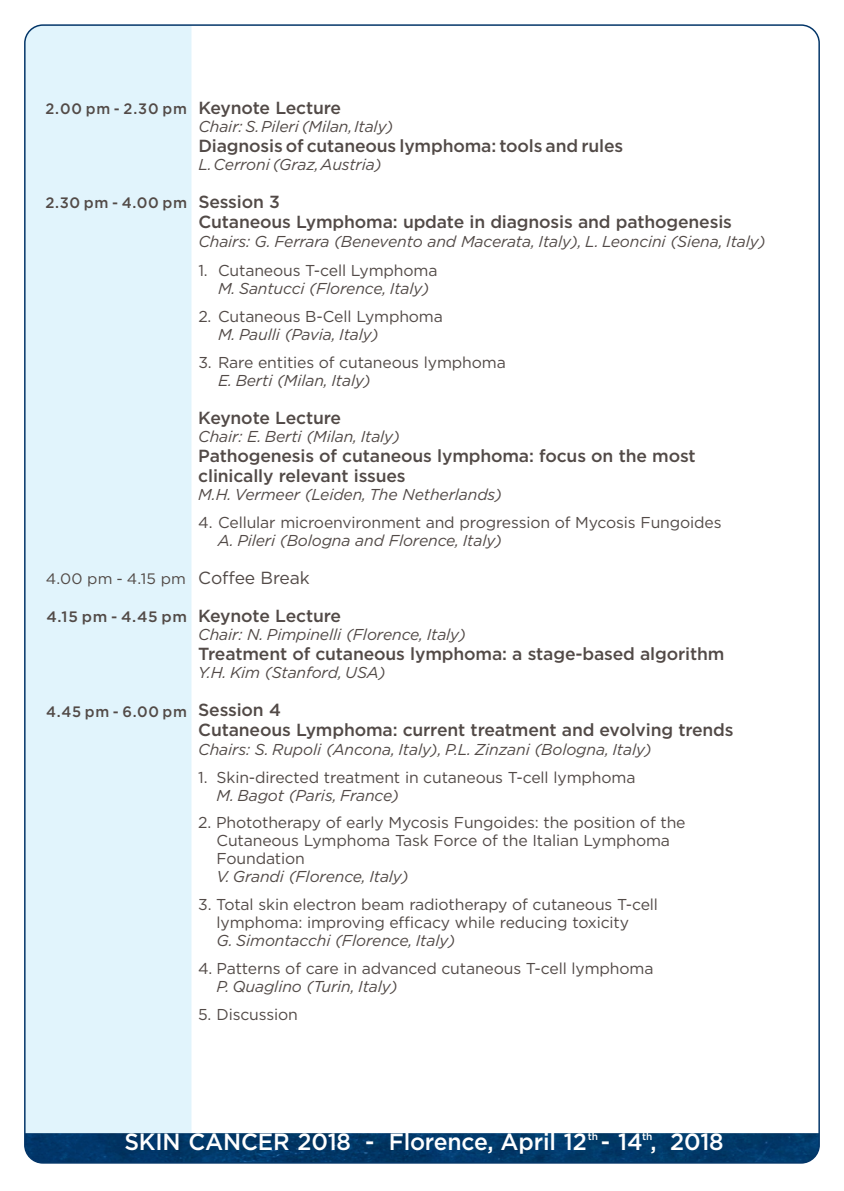
<style>
.page{position:relative;width:844px;height:1191px;background:#fff}
.page>*{position:absolute;margin:0;border:0;box-sizing:border-box;transform-origin:0 0}
.t1{font:500 23.45px "Gotham";letter-spacing:-.01em;color:#fff}
.t2{font:500 17.5px/20.1px "Gotham";letter-spacing:-.01em;color:#524a47}
.t3{font:17.5px "Gotham";letter-spacing:-.01em;color:#524a47}
.t4{font:italic 15.75px "Gotham";letter-spacing:-.01em;color:#524a47}
.t5{font:15.75px/17.8px "Gotham";letter-spacing:-.01em;color:#524a47}
.t6{font:500 15.05px "Gotham";letter-spacing:.05em;color:#524a47}
.t7{font:15.05px "Gotham";letter-spacing:.015em;color:#524a47}
.t8{font:500 10.15px "Gotham";color:#fff}
</style>
<div class="page">
<div style="left:26px;top:26px;width:165px;height:1107px;background:#e1f4fc"></div>
<img style="left:25px;top:1133px;width:794px;height:29px">
<p class="t6" style="left:45px;top:102px;width:143px">2.00 pm - 2.30 pm</p>
<p class="t6" style="left:45px;top:196px;width:143px">2.30 pm - 4.00 pm</p>
<p class="t7" style="left:46px;top:571px;width:142px">4.00 pm - 4.15 pm</p>
<p class="t6" style="left:46px;top:610px;width:142px">4.15 pm - 4.45 pm</p>
<p class="t6" style="left:46px;top:704px;width:142px">4.45 pm - 6.00 pm</p>
<p class="t2" style="left:198px;top:98px;width:144px">Keynote Lecture</p>
<p class="t4" style="left:198px;top:119px;width:196px">Chair: S.Pileri (Milan,Italy)</p>
<p class="t2" style="left:198px;top:137px;width:426px">Diagnosis of cutaneous lymphoma: tools and rules</p>
<p class="t4" style="left:198px;top:158px;width:185px">L.Cerroni (Graz,Austria)</p>
<p class="t2" style="left:198px;top:193px;width:535px">Session 3<br>Cutaneous Lymphoma: update in diagnosis and pathogenesis</p>
<p class="t4" style="left:198px;top:234px;width:568px">Chairs: G. Ferrara (Benevento and Macerata, Italy), L. Leoncini (Siena, Italy)</p>
<p class="t5" style="left:198px;top:263px;width:240px">1. Cutaneous T-cell Lymphoma</p>
<p class="t4" style="left:218px;top:282px;width:213px">M. Santucci (Florence, Italy)</p>
<p class="t5" style="left:198px;top:309px;width:246px">2. Cutaneous B-Cell Lymphoma</p>
<p class="t4" style="left:218px;top:327px;width:162px">M. Paulli (Pavia, Italy)</p>
<p class="t5" style="left:198px;top:354px;width:309px">3. Rare entities of cutaneous lymphoma</p>
<p class="t4" style="left:218px;top:373px;width:154px">E. Berti (Milan, Italy)</p>
<p class="t2" style="left:198px;top:408px;width:144px">Keynote Lecture</p>
<p class="t4" style="left:198px;top:429px;width:203px">Chair: E. Berti (Milan, Italy)</p>
<p class="t2" style="left:198px;top:447px;width:498px">Pathogenesis of cutaneous lymphoma: focus on the most clinically relevant issues</p>
<p class="t4" style="left:198px;top:488px;width:305px">M.H. Vermeer (Leiden, The Netherlands)</p>
<p class="t5" style="left:198px;top:515px;width:524px">4. Cellular microenvironment and progression of Mycosis Fungoides</p>
<p class="t4" style="left:218px;top:534px;width:285px">A. Pileri (Bologna and Florence, Italy)</p>
<p class="t3" style="left:198px;top:570px;width:113px">Coffee Break</p>
<p class="t2" style="left:198px;top:606px;width:144px">Keynote Lecture</p>
<p class="t4" style="left:198px;top:627px;width:269px">Chair: N. Pimpinelli (Florence, Italy)</p>
<p class="t2" style="left:198px;top:645px;width:527px">Treatment of cutaneous lymphoma: a stage-based algorithm</p>
<p class="t4" style="left:198px;top:666px;width:189px">Y.H. Kim (Stanford, USA)</p>
<p class="t2" style="left:198px;top:701px;width:536px">Session 4<br>Cutaneous Lymphoma: current treatment and evolving trends</p>
<p class="t4" style="left:198px;top:742px;width:455px">Chairs: S. Rupoli (Ancona, Italy), P.L. Zinzani (Bologna, Italy)</p>
<p class="t5" style="left:198px;top:769px;width:438px">1. Skin-directed treatment in cutaneous T-cell lymphoma</p>
<p class="t4" style="left:216px;top:788px;width:184px">M. Bagot (Paris, France)</p>
<p class="t5" style="left:216px;top:815px;width:470px;text-indent:-18px">2. Phototherapy of early Mycosis Fungoides: the position of the<br>Cutaneous Lymphoma Task Force of the Italian Lymphoma<br>Foundation</p>
<p class="t4" style="left:216px;top:869px;width:193px">V. Grandi (Florence, Italy)</p>
<p class="t5" style="left:216px;top:896px;width:443px;text-indent:-18px">3. Total skin electron beam radiotherapy of cutaneous T-cell lymphoma: improving efficacy while reducing toxicity</p>
<p class="t4" style="left:216px;top:933px;width:240px">G. Simontacchi (Florence, Italy)</p>
<p class="t5" style="left:198px;top:960px;width:456px">4. Patterns of care in advanced cutaneous T-cell lymphoma</p>
<p class="t4" style="left:216px;top:979px;width:182px">P. Quaglino (Turin, Italy)</p>
<p class="t5" style="left:198px;top:1006px;width:101px">5. Discussion</p>
<h1 class="t1" style="left:124px;top:1131px;width:600px">SKIN CANCER 2018 - Florence, April 12 - 14 , 2018</h1>
<p class="t8" style="left:587px;top:1132px;width:12px">th</p>
<p class="t8" style="left:642px;top:1132px;width:12px">th</p>
</div>
